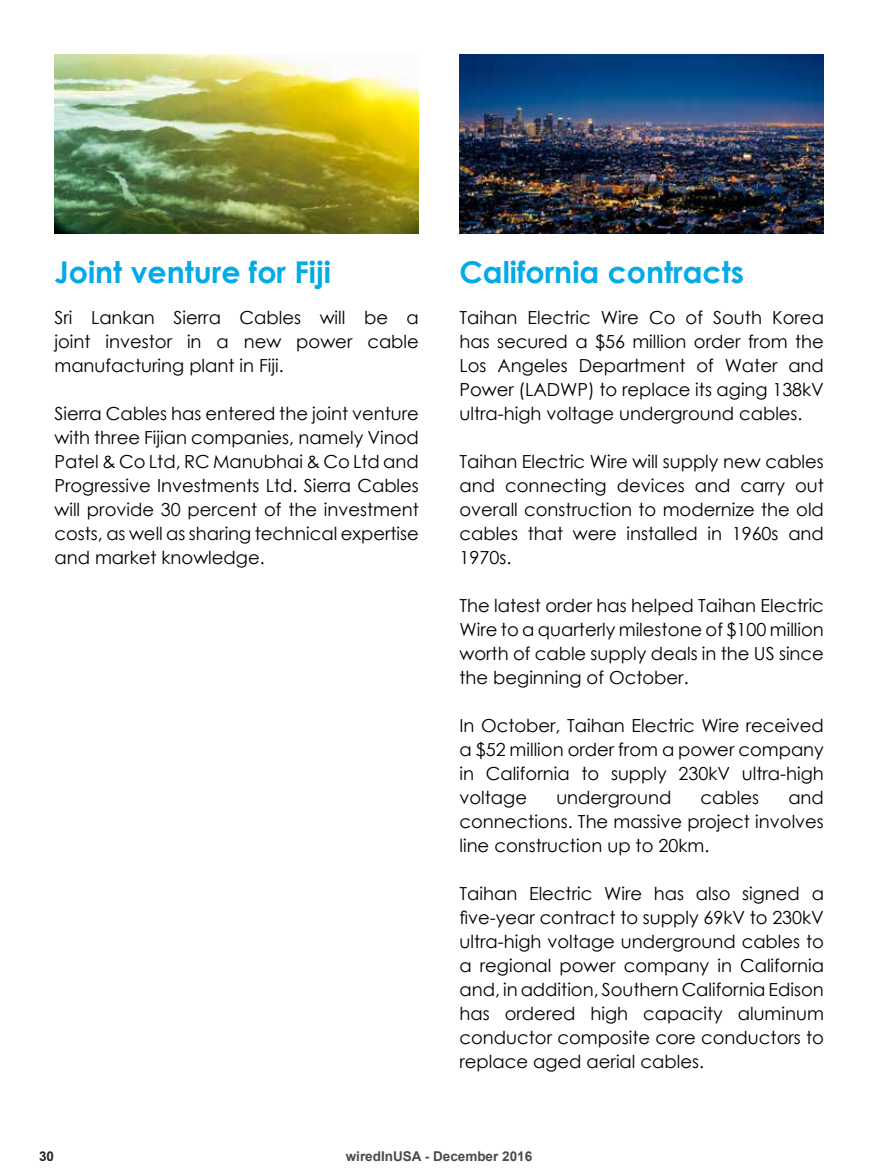
<style>
.page{position:relative;width:878px;height:1175px;background:#fff}
.page>*{position:absolute;margin:0;border:0;box-sizing:border-box;transform-origin:0 0}
.t1{font:700 30px "Century Gothic";color:#00abe8}
.t2{font:18px/24px "Century Gothic";color:#000;text-align:justify}
.t3{font:700 13.5px "Arial";color:#4a4a4d}
.t4{font:700 13.5px "Arial";color:#000}
</style>
<div class="page">
<img style="left:54px;top:54px;width:365px;height:180px">
<img style="left:459px;top:54px;width:365px;height:180px">
<h1 class="t1" style="left:54px;top:249px;width:278px">Joint venture for Fiji</h1>
<p class="t2" style="left:54px;top:305px;width:366px">Sri Lankan Sierra Cables will be a joint investor in a new power cable manufacturing plant in Fiji.</p>
<p class="t2" style="left:54px;top:401px;width:366px">Sierra Cables has entered the joint venture with three Fijian companies, namely Vinod Patel &amp; Co Ltd, RC Manubhai &amp; Co Ltd and Progressive Investments Ltd. Sierra Cables will provide 30 percent of the investment costs, as well as sharing technical expertise and market knowledge.</p>
<h1 class="t1" style="left:459px;top:249px;width:286px">California contracts</h1>
<p class="t2" style="left:459px;top:305px;width:366px">Taihan Electric Wire Co of South Korea has secured a $56 million order from the Los Angeles Department of Water and Power (LADWP) to replace its aging 138kV ultra-high voltage underground cables.</p>
<p class="t2" style="left:459px;top:449px;width:366px">Taihan Electric Wire will supply new cables and connecting devices and carry out overall construction to modernize the old cables that were installed in 1960s and 1970s.</p>
<p class="t2" style="left:459px;top:593px;width:366px">The latest order has helped Taihan Electric Wire to a quarterly milestone of $100 million worth of cable supply deals in the US since the beginning of October.</p>
<p class="t2" style="left:459px;top:713px;width:366px">In October, Taihan Electric Wire received a $52 million order from a power company in California to supply 230kV ultra-high voltage</p>
<p class="t2" style="left:459px;top:785px;width:366px;text-indent:329px">and connections. The massive project involves line construction up to 20km.</p>
<p class="t2" style="left:459px;top:881px;width:366px">Taihan Electric Wire has also signed a five-year contract to supply 69kV to 230kV ultra-high voltage underground cables to a regional power company in California and, in addition, Southern California Edison has ordered high capacity aluminum conductor composite core conductors to replace aged aerial cables.</p>
<p class="t2" style="left:556px;top:785px;width:116px">underground</p>
<p class="t2" style="left:700px;top:785px;width:60px">cables</p>
<p class="t4" style="left:39px;top:1146px;width:17px">30</p>
<p class="t3" style="left:346px;top:1147px;width:188px">wiredInUSA - December 2016</p>
</div>
